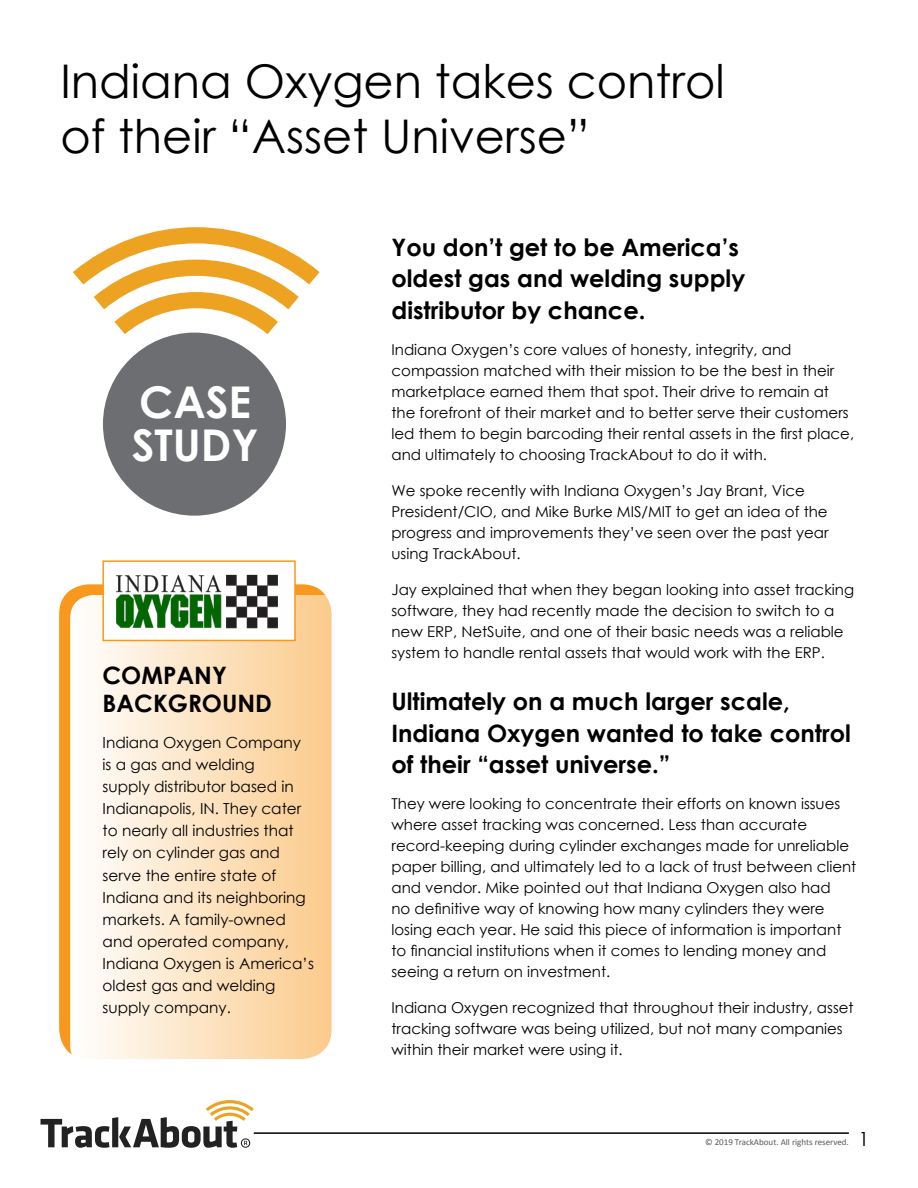
<style>
.page{position:relative;width:918px;height:1188px;background:#fff}
.page>*{position:absolute;margin:0;border:0;box-sizing:border-box;transform-origin:0 0}
.t1{font:46.35px/55.7px "Century Gothic";color:#000}
.t2{font:700 43.8px/43px "Century Gothic";color:#fff}
.t3{font:700 24px/31.5px "Century Gothic";color:#000}
.t4{font:15.3px/22px "Century Gothic";color:#000}
.t5{font:15px/21px "Century Gothic";color:#000}
.t6{font:9px "Calibri";color:#58595b}
.s1{font-family:"Century Gothic";font-size:19.5px;color:#000}
</style>
<div class="page">
<hr style="left:254px;top:1132px;width:595px;height:2px;background:#000">
<svg style="left:40px;top:1100px;width:214px;height:48px"></svg>
<div style="left:59px;top:584px;width:273px;height:475px;background:#f8991d;border-radius:30px"></div>
<svg style="left:70px;top:595px;width:508px;height:475px"></svg>
<svg style="left:73px;top:227px;width:247px;height:107px"></svg>
<div style="left:103px;top:333px;width:183px;height:183px;background:#6d6e71;border-radius:50%"></div>
<div style="left:103px;top:561px;width:192px;height:79px;background:#fff"></div>
<img style="left:116px;top:574px;width:162px;height:54px">
<div style="left:102px;top:560px;width:194px;height:81px;border:2px solid #f8991d"></div>
<h1 class="t1" style="left:60px;top:52px;width:666px">Indiana Oxygen takes control of their “Asset Universe”</h1>
<h2 class="t2" style="left:132px;top:379px;width:128px">CASE<br>STUDY</h2>
<h3 class="t3" style="left:103px;top:660px;width:171px;line-height:28.5px">COMPANY<br>BACKGROUND</h3>
<p class="t4" style="left:103px;top:731px;width:213px">Indiana Oxygen Company<br>is a gas and welding<br>supply distributor based in<br>Indianapolis, IN. They cater to nearly all industries that rely on cylinder gas and serve the entire state of<br>Indiana and its neighboring markets. A family-owned and operated company,<br>Indiana Oxygen is America’s oldest gas and welding supply company.</p>
<h3 class="t3" style="left:392px;top:230px;width:355px">You don’t get to be America’s oldest gas and welding supply distributor by chance.</h3>
<p class="t5" style="left:392px;top:338px;width:464px">Indiana Oxygen’s core values of honesty, integrity, and compassion matched with their mission to be the best in their marketplace earned them that spot. Their drive to remain at the forefront of their market and to better serve their customers led them to begin barcoding their rental assets in the first place, and ultimately to choosing TrackAbout to do it with.</p>
<p class="t5" style="left:392px;top:479px;width:439px">We spoke recently with Indiana Oxygen’s Jay Brant, Vice President/CIO, and Mike Burke MIS/MIT to get an idea of the progress and improvements they’ve seen over the past year using TrackAbout.</p>
<p class="t5" style="left:392px;top:578px;width:464px">Jay explained that when they began looking into asset tracking software, they had recently made the decision to switch to a new ERP, NetSuite, and one of their basic needs was a reliable system to handle rental assets that would work with the ERP.</p>
<h3 class="t3" style="left:392px;top:685px;width:461px">Ultimately on a much larger scale,<br>Indiana Oxygen wanted to take control of their “asset universe.”</h3>
<p class="t5" style="left:392px;top:793px;width:466px">They were looking to concentrate their efforts on known issues where asset tracking was concerned. Less than accurate record-keeping during cylinder exchanges made for unreliable paper billing, and ultimately led to a lack of trust between client and vendor. Mike pointed out that Indiana Oxygen also had<br>no definitive way of knowing how many cylinders they were losing each year. He said this piece of information is important to financial institutions when it comes to lending money and seeing a return on investment.</p>
<p class="t5" style="left:392px;top:997px;width:464px">Indiana Oxygen recognized that throughout their industry, asset tracking software was being utilized, but not many companies within their market were using it.</p>
<p class="t6" style="left:705px;top:1136px;width:166px">© 2019 TrackAbout. All rights reserved. <span class="s1">1</span></p>
</div>
